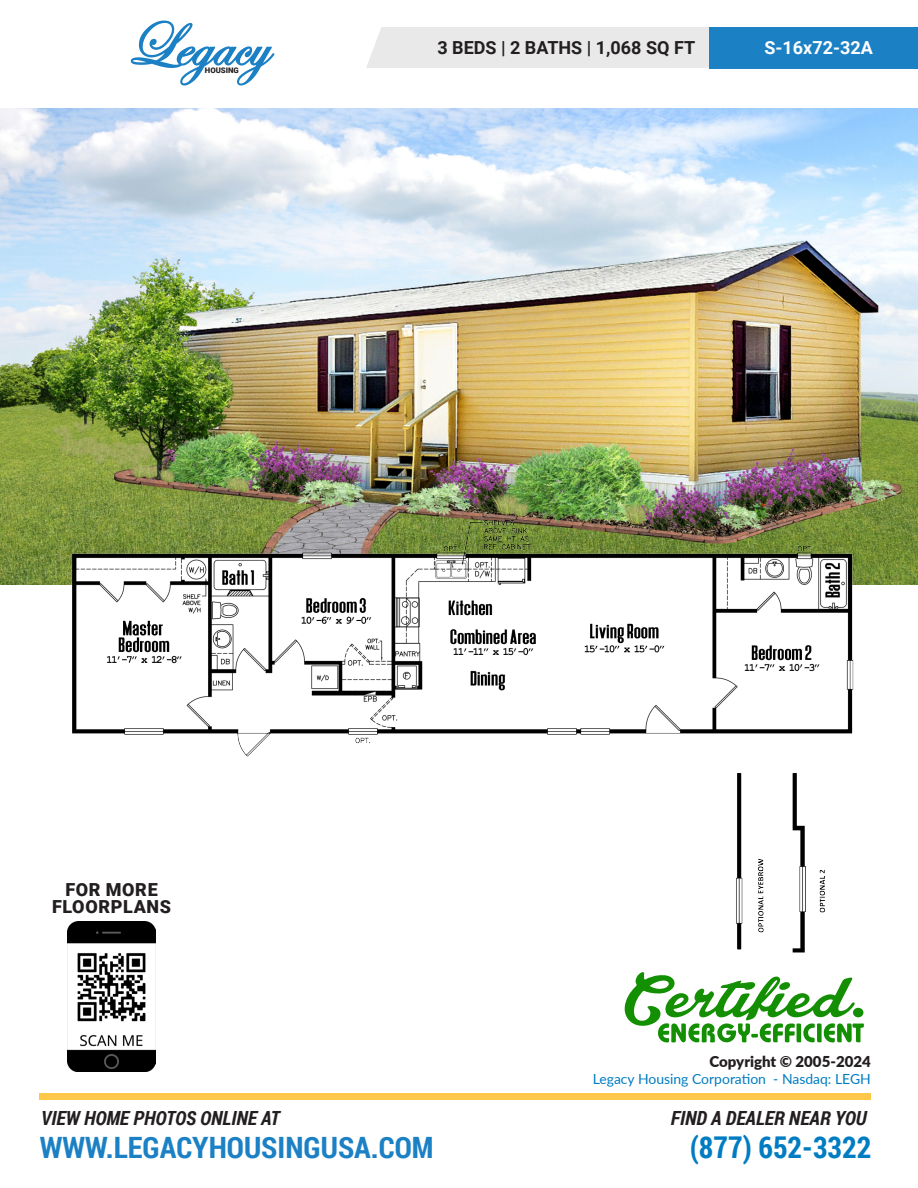
<style>
.page{position:relative;width:918px;height:1188px;background:#fff}
.page>*{position:absolute;margin:0;border:0;box-sizing:border-box;transform-origin:0 0}
.t1{font:700 30px "Roboto Condensed";color:#007cc2}
.t2{font:700 29.4px "Roboto Condensed";color:#1b80c4}
.t3{font:italic 700 19.5px "Roboto Condensed";color:#231f20}
.t4{font:700 18px "Roboto";color:#231f20}
.t5{font:900 18px/16.5px "Roboto";letter-spacing:.035em;color:#231f20;text-align:center}
.t6{font:700 18px "Roboto";color:#fff}
.t7{font:900 15px "Lato";color:#231f20}
.t8{font:13.95px "Lato";color:#007cc2}
.t9{font:900 7.8px "Roboto";color:#231f20}
</style>
<div class="page">
<div style="left:40px;top:1093px;width:831px;height:7px;background:#fec94a"></div>
<svg style="left:131px;top:21px;width:143px;height:65px"></svg>
<div style="left:366px;top:27px;width:344px;height:41px;background:#e9e9e9"></div>
<div style="left:710px;top:27px;width:208px;height:41px;background:#1b80c4"></div>
<img style="left:0;top:108px;width:918px;height:476px">
<img style="left:56px;top:514px;width:808px;height:439px">
<svg style="left:625px;top:972px;width:239px;height:71px"></svg>
<img style="left:67px;top:922px;width:89px;height:150px">
<p class="t9" style="left:205px;top:65px;width:36px">HOUSING</p>
<p class="t4" style="left:437px;top:35px;width:259px">3 BEDS | 2 BATHS | 1,068 SQ FT</p>
<p class="t6" style="left:765px;top:35px;width:110px">S-16x72-32A</p>
<p class="t5" style="left:52px;top:881px;width:121px">FOR MORE<br>FLOORPLANS</p>
<p class="t3" style="left:41px;top:1105px;width:240px">VIEW HOME PHOTOS ONLINE AT</p>
<p class="t7" style="left:709px;top:1050px;width:163px">Copyright © 2005-2024</p>
<p class="t8" style="left:593px;top:1069px;width:280px">Legacy Housing Corporation - Nasdaq: LEGH</p>
<p class="t3" style="left:671px;top:1105px;width:197px">FIND A DEALER NEAR YOU</p>
<h2 class="t2" style="left:40px;top:1127px;width:395px">WWW.LEGACYHOUSINGUSA.COM</h2>
<h1 class="t1" style="left:690px;top:1126px;width:183px">(877) 652-3322</h1>
</div>
